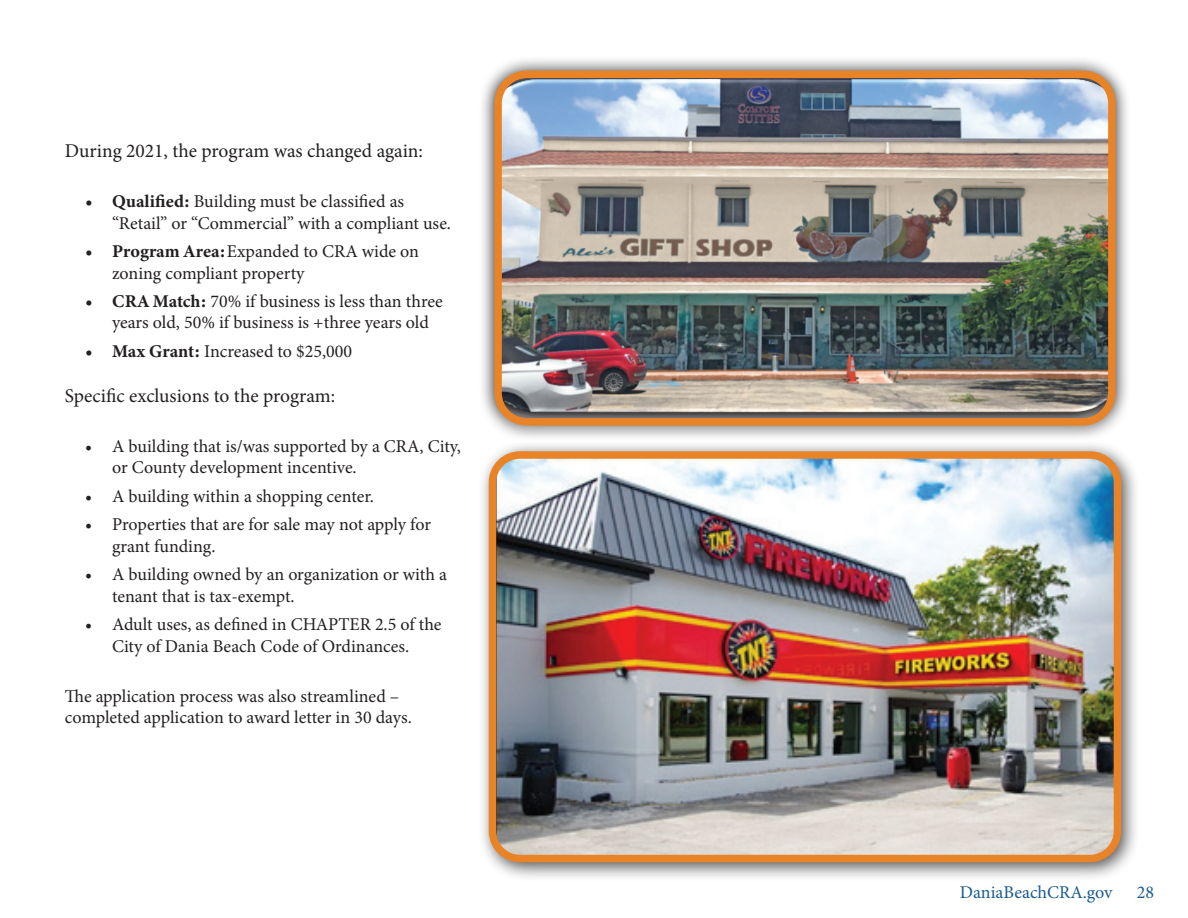
<style>
.page{position:relative;width:1188px;height:918px;background:#fff}
.page>*{position:absolute;margin:0;border:0;box-sizing:border-box;transform-origin:0 0}
.t1{font:19.5px "Minion Pro";color:#231f20}
.t2{font:18px/21.6px "Minion Pro";color:#231f20}
.t3{font:18px "Minion Pro";color:#195b90}
.s1{font-family:"Minion Variable Concept"}
</style>
<div class="page">
<svg style="left:482px;top:59px;width:645px;height:379px"></svg>
<img style="left:498px;top:74px;width:614px;height:348px">
<div style="left:494px;top:71px;width:622px;height:355px;border:8px solid #e98328;border-radius:29px"></div>
<div style="left:477px;top:440px;width:664px;height:442px;background:#231f20;opacity:.75"></div>
<img style="left:493px;top:455px;width:625px;height:404px">
<div style="left:489px;top:451px;width:632px;height:411px;border:8px solid #e98328;border-radius:28px"></div>
<p class="t1" style="left:65px;top:138px;width:360px">During 2021, the program was changed again:</p>
<p class="t2" style="left:112px;top:190px;width:340px;text-indent:-27px"><span class="s1">• Qualified:</span> Building must be classified as “Retail” or “Commercial” with a compliant use.</p>
<p class="t2" style="left:112px;top:240px;width:309px;text-indent:-27px"><span class="s1">• Program Area:</span>Expanded to CRA wide on zoning compliant property</p>
<p class="t2" style="left:112px;top:290px;width:332px;text-indent:-27px"><span class="s1">• CRA Match:</span> 70% if business is less than three years old, 50% if business is +three years old</p>
<p class="t2" style="left:85px;top:340px;width:269px"><span class="s1">• Max Grant:</span> Increased to $25,000</p>
<p class="t1" style="left:65px;top:383px;width:272px">Specific exclusions to the program:</p>
<p class="t2" style="left:112px;top:435px;width:350px;text-indent:-27px">• A building that is/was supported by a CRA, City, or County development incentive.</p>
<p class="t2" style="left:85px;top:485px;width:290px">• A building within a shopping center.</p>
<p class="t2" style="left:112px;top:514px;width:320px;text-indent:-27px">• Properties that are for sale may not apply for grant funding.</p>
<p class="t2" style="left:112px;top:564px;width:336px;text-indent:-27px">• A building owned by an organization or with a tenant that is tax-exempt.</p>
<p class="t2" style="left:85px;top:613px;width:358px;text-align:center">• Adult uses, as defined in CHAPTER 2.5 of the<br>City of Dania Beach Code of Ordinances.</p>
<p class="t2" style="left:65px;top:685px;width:349px">The application process was also streamlined – completed application to award letter in 30 days.</p>
<p class="t3" style="left:960px;top:880px;width:154px">DaniaBeachCRA.gov</p>
<p class="t3" style="left:1137px;top:880px;width:19px">28</p>
</div>
